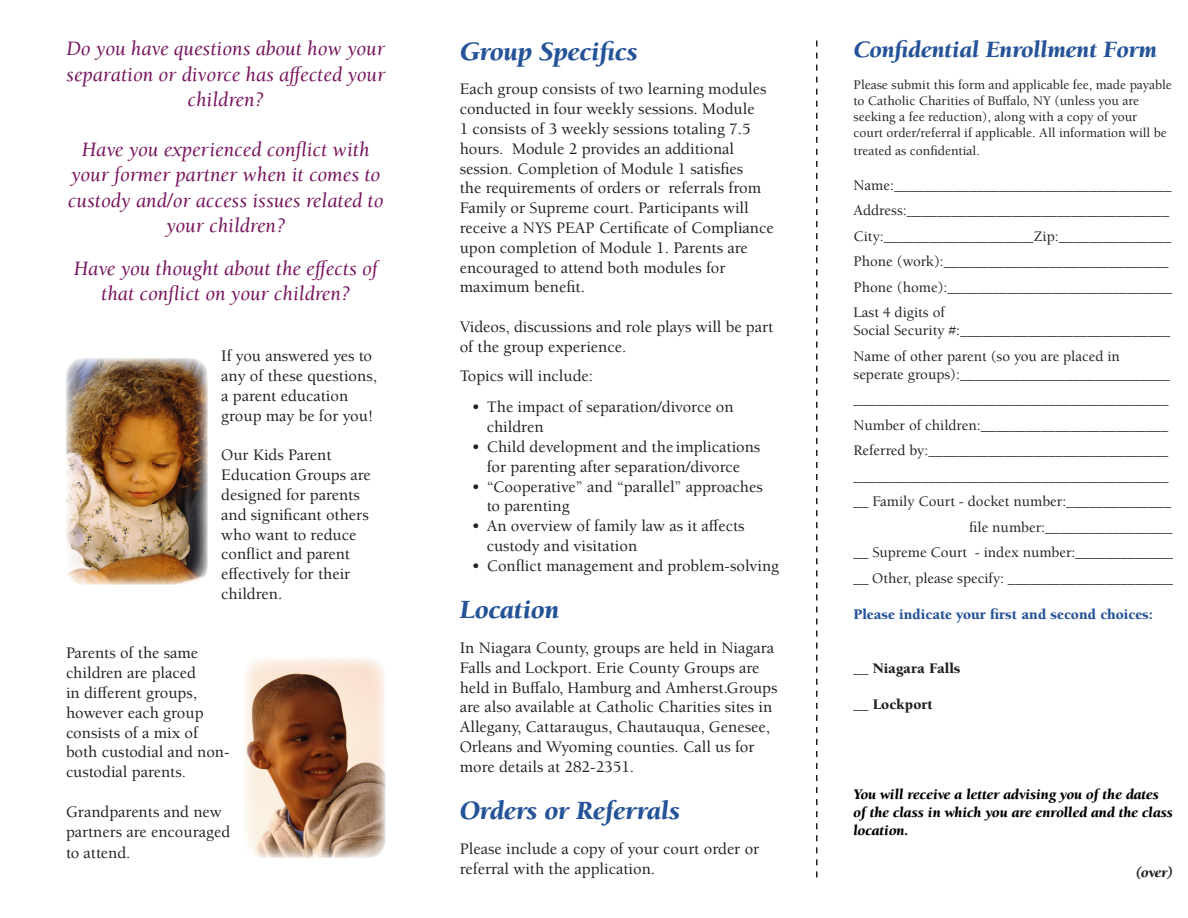
<style>
.page{position:relative;width:1188px;height:918px;background:#fff}
.page>*{position:absolute;margin:0;border:0;box-sizing:border-box;transform-origin:0 0}
.Body_Text{font:italic 900 27px "Berkeley Std";color:#255398}
.Body_Text-2{font:italic 900 24px "Berkeley Std";color:#255398}
.Body_Text-3{font:italic 21px/25.2px "Berkeley Std";color:#77155d;text-align:center}
.Body_Text-4{font:500 16.5px/19.8px "Berkeley Std";color:#231f20}
.Body_Text-5{font:500 15px/18px "Berkeley Std";color:#231f20}
.Body_Text-6{font:italic 900 15px/18px "Berkeley Std";color:#000}
.Body_Text-7{font:900 15px "Berkeley Std";color:#255398}
.Body_Text-8{font:900 15px "Berkeley Std";color:#231f20}
.Body_Text-9{font:italic 900 15px "Berkeley Std";color:#231f20}
.Body_Text-10{font:500 13.5px/16.2px "Berkeley Std";color:#231f20}
</style>
<div class="page">
<svg style="left:816px;top:40px;width:2px;height:838px"></svg>
<img style="left:245px;top:658px;width:141px;height:200px">
<img style="left:66px;top:358px;width:142px;height:227px">
<p class="Body_Text-3" style="left:66px;top:37px;width:320px">Do you have questions about how your separation or divorce has affected your children?</p>
<p class="Body_Text-3" style="left:68px;top:137px;width:317px">Have you experienced conflict with your former partner when it comes to custody and/or access issues related to your children?</p>
<p class="Body_Text-3" style="left:74px;top:256px;width:305px">Have you thought about the effects of that conflict on your children?</p>
<p class="Body_Text-4" style="left:221px;top:346px;width:157px">If you answered yes to any of these questions, a parent education group may be for you!</p>
<p class="Body_Text-4" style="left:221px;top:445px;width:151px">Our Kids Parent<br>Education Groups are designed for parents and significant others who want to reduce conflict and parent effectively for their children.</p>
<p class="Body_Text-4" style="left:66px;top:643px;width:165px">Parents of the same children are placed<br>in different groups, however each group consists of a mix of both custodial and non&shy;custodial parents.</p>
<p class="Body_Text-4" style="left:66px;top:802px;width:166px">Grandparents and new partners are encouraged</p>
<p class="Body_Text-4" style="left:66px;top:843px;width:66px">to attend.</p>
<p class="Body_Text" style="left:460px;top:36px;width:179px">Group Specifics</p>
<p class="Body_Text-4" style="left:460px;top:80px;width:316px">Each group consists of two learning modules conducted in four weekly sessions. Module<br>1 consists of 3 weekly sessions totaling 7.5 hours. Module 2 provides an additional session. Completion of Module 1 satisfies<br>the requirements of orders or referrals from Family or Supreme court. Participants will receive a NYS PEAP Certificate of Compliance upon completion of Module 1. Parents are encouraged to attend both modules for maximum benefit.</p>
<p class="Body_Text-4" style="left:460px;top:317px;width:315px">Videos, discussions and role plays will be part of the group experience.</p>
<p class="Body_Text-4" style="left:460px;top:366px;width:135px">Topics will include:</p>
<p class="Body_Text-4" style="left:487px;top:398px;width:248px;text-indent:-15px">• The impact of separation/divorce on children</p>
<p class="Body_Text-4" style="left:472px;top:437px;width:290px;text-align:center">• Child development and the implications for parenting after separation/divorce</p>
<p class="Body_Text-4" style="left:487px;top:477px;width:278px;text-indent:-15px">• “Cooperative” and “parallel” approaches to parenting</p>
<p class="Body_Text-4" style="left:487px;top:516px;width:259px;text-indent:-15px">• An overview of family law as it affects custody and visitation</p>
<p class="Body_Text-4" style="left:472px;top:556px;width:309px">• Conflict management and problem-solving</p>
<p class="Body_Text" style="left:460px;top:595px;width:101px">Location</p>
<p class="Body_Text-4" style="left:460px;top:638px;width:319px">In Niagara County, groups are held in Niagara Falls and Lockport. Erie County Groups are held in Buffalo, Hamburg and Amherst.Groups are also available at Catholic Charities sites in Allegany, Cattaraugus, Chautauqua, Genesee, Orleans and Wyoming counties. Call us for more details at 282-2351.</p>
<p class="Body_Text" style="left:460px;top:796px;width:222px">Orders or Referrals</p>
<p class="Body_Text-4" style="left:460px;top:839px;width:301px">Please include a copy of your court order or referral with the application.</p>
<p class="Body_Text-2" style="left:854px;top:37px;width:305px">Confidential Enrollment Form</p>
<p class="Body_Text-10" style="left:854px;top:76px;width:320px">Please submit this form and applicable fee, made payable to Catholic Charities of Buffalo, NY (unless you are seeking a fee reduction), along with a copy of your<br>court order/referral if applicable. All information will be</p>
<p class="Body_Text-10" style="left:854px;top:143px;width:128px">treated as confidential.</p>
<p class="Body_Text-5" style="left:854px;top:176px;width:320px">Name:_____________________________________</p>
<p class="Body_Text-5" style="left:854px;top:202px;width:317px">Address:___________________________________</p>
<p class="Body_Text-5" style="left:854px;top:227px;width:319px">City:____________________Zip:_______________</p>
<p class="Body_Text-5" style="left:854px;top:253px;width:317px">Phone (work):______________________________</p>
<p class="Body_Text-5" style="left:854px;top:278px;width:320px">Phone (home):______________________________</p>
<p class="Body_Text-5" style="left:854px;top:304px;width:93px">Last 4 digits of</p>
<p class="Body_Text-5" style="left:854px;top:322px;width:318px">Social Security #:____________________________</p>
<p class="Body_Text-5" style="left:854px;top:347px;width:318px">Name of other parent (so you are placed in seperate groups):____________________________</p>
<p class="Body_Text-5" style="left:854px;top:391px;width:316px">__________________________________________</p>
<p class="Body_Text-5" style="left:854px;top:416px;width:316px">Number of children:_________________________</p>
<p class="Body_Text-5" style="left:854px;top:438px;width:316px;line-height:25.5px">Referred by:________________________________ __________________________________________</p>
<p class="Body_Text-5" style="left:854px;top:493px;width:319px">__ Family Court - docket number:______________</p>
<p class="Body_Text-5" style="left:969px;top:518px;width:205px">file number:_________________</p>
<p class="Body_Text-5" style="left:854px;top:544px;width:321px">__ Supreme Court - index number:_____________</p>
<p class="Body_Text-5" style="left:854px;top:569px;width:321px">__ Other, please specify: ______________________</p>
<p class="Body_Text-7" style="left:854px;top:606px;width:301px">Please indicate your first and second choices:</p>
<p class="Body_Text-8" style="left:854px;top:660px;width:109px">__ Niagara Falls</p>
<p class="Body_Text-8" style="left:854px;top:696px;width:81px">__ Lockport</p>
<p class="Body_Text-6" style="left:854px;top:785px;width:321px">You will receive a letter advising you of the dates of the class in which you are enrolled and the class location.</p>
<p class="Body_Text-9" style="left:1136px;top:864px;width:39px">(over)</p>
</div>
